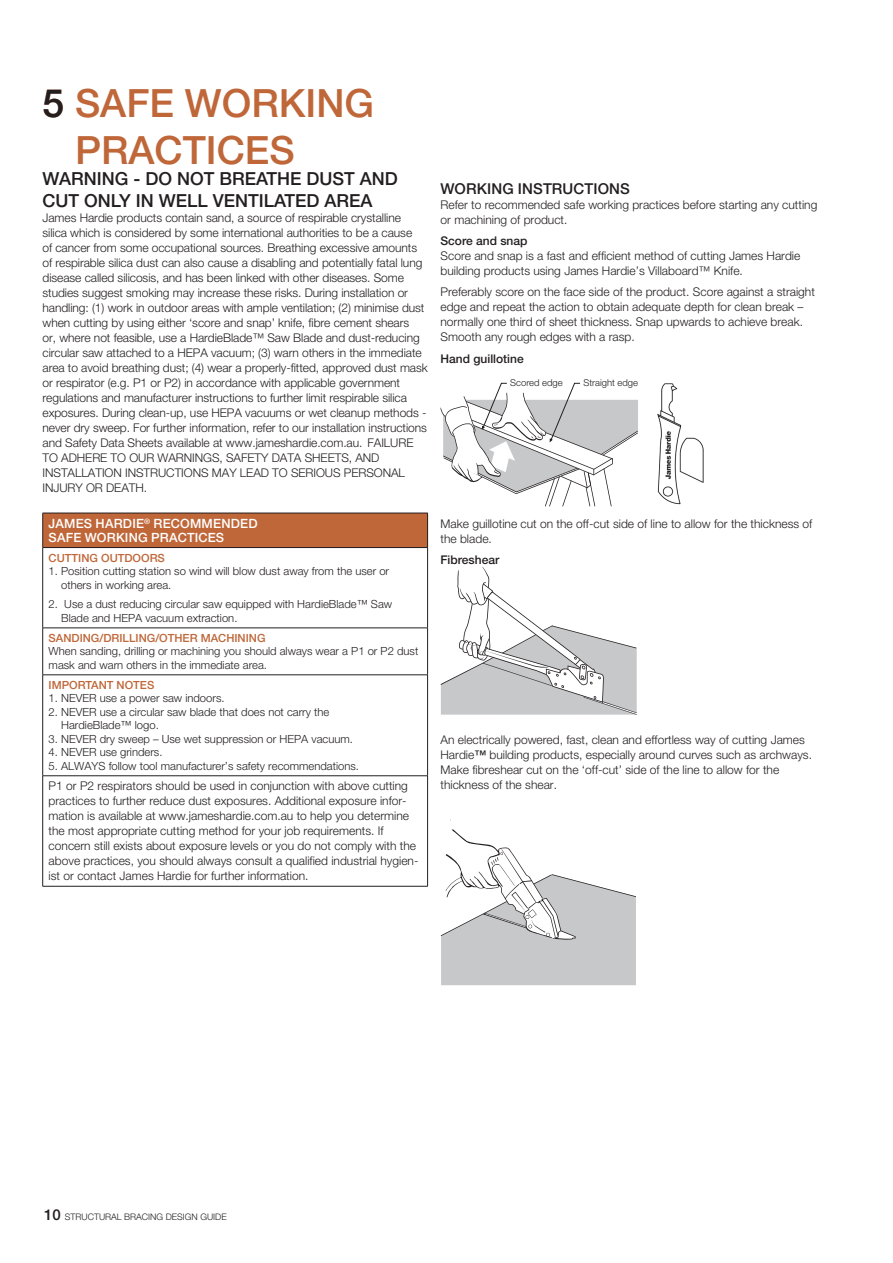
<style>
.page{position:relative;width:893px;height:1263px;background:#fff}
.page>*{position:absolute;margin:0;border:0;box-sizing:border-box;transform-origin:0 0}
.Page_ChapterTitle{font:500 39px/46.8px "Helvetica Neue LT Std";color:#bf6739}
.t1{font:500 18px/21.6px "Helvetica Neue LT Std";color:#231f20}
.Page_TitleBody{font:500 15px "Helvetica Neue LT Std";letter-spacing:.005em;color:#231f20}
.t2{font:500 12.75px/13.5px "Helvetica Neue LT Std";letter-spacing:.015em;color:#fff}
.Page_Body{font:300 12px/15px "Helvetica Neue LT Std";letter-spacing:-.005em;color:#231f20}
.Page_SubTitleBody{font:500 12px "Helvetica Neue LT Std";color:#231f20}
.Page_Body-2{font:300 11.25px/13.5px "Helvetica Neue LT Std";color:#231f20}
.Page_Body-3{font:500 11.25px "Helvetica Neue LT Std";color:#bf6739}
.t3{font:300 9.45px "Helvetica Neue";color:#231f20}
.t4{font:300 9px "Helvetica Neue LT Std";color:#231f20}
.s1{font-weight:500;color:#bf6739}
.s2{font-weight:500}
.s3{font-weight:500;font-size:15px}
</style>
<div class="page">
<div style="left:43px;top:513px;width:385px;height:34px;background:#bf6739"></div>
<hr style="left:43px;top:513px;width:385px;height:1px;background:#231f20">
<hr style="left:42px;top:513px;width:1px;height:34px;background:#231f20">
<hr style="left:427px;top:513px;width:1px;height:34px;background:#231f20">
<hr style="left:43px;top:547px;width:385px;height:1px;background:#231f20">
<hr style="left:42px;top:548px;width:1px;height:80px;background:#231f20">
<hr style="left:427px;top:548px;width:1px;height:80px;background:#231f20">
<hr style="left:43px;top:628px;width:385px;height:1px;background:#231f20">
<hr style="left:42px;top:628px;width:1px;height:47px;background:#231f20">
<hr style="left:427px;top:628px;width:1px;height:47px;background:#231f20">
<hr style="left:43px;top:674px;width:385px;height:1px;background:#231f20">
<hr style="left:42px;top:675px;width:1px;height:100px;background:#231f20">
<hr style="left:427px;top:675px;width:1px;height:100px;background:#231f20">
<hr style="left:43px;top:775px;width:385px;height:1px;background:#231f20">
<hr style="left:42px;top:776px;width:1px;height:110px;background:#231f20">
<hr style="left:427px;top:776px;width:1px;height:110px;background:#231f20">
<hr style="left:43px;top:886px;width:385px;height:1px;background:#231f20">
<svg style="left:441px;top:383px;width:197px;height:123px"></svg>
<svg style="left:441px;top:567px;width:196px;height:148px"></svg>
<svg style="left:441px;top:829px;width:195px;height:156px"></svg>
<img style="left:657px;top:383px;width:47px;height:122px">
<p class="Page_ChapterTitle" style="left:75px;top:80px;width:301px;text-indent:-33px">5 SAFE WORKING<br>PRACTICES</p>
<p class="t1" style="left:43px;top:168px;width:357px">WARNING - DO NOT BREATHE DUST AND<br>CUT ONLY IN WELL VENTILATED AREA</p>
<p class="Page_Body" style="left:43px;top:210px;width:387px">James Hardie products contain sand, a source of respirable crystalline silica which is considered by some international authorities to be a cause<br>of cancer from some occupational sources. Breathing excessive amounts of respirable silica dust can also cause a disabling and potentially fatal lung disease called silicosis, and has been linked with other diseases. Some studies suggest smoking may increase these risks. During installation or handling: (1) work in outdoor areas with ample ventilation; (2) minimise dust when cutting by using either ‘score and snap’ knife, fibre cement shears<br>or, where not feasible, use a HardieBlade™ Saw Blade and dust-reducing circular saw attached to a HEPA vacuum; (3) warn others in the immediate area to avoid breathing dust; (4) wear a properly-fitted, approved dust mask or respirator (e.g. P1 or P2) in accordance with applicable government regulations and manufacturer instructions to further limit respirable silica exposures. During clean-up, use HEPA vacuums or wet cleanup methods - never dry sweep. For further information, refer to our installation instructions and Safety Data Sheets available at www.jameshardie.com.au. FAILURE TO ADHERE TO OUR WARNINGS, SAFETY DATA SHEETS, AND INSTALLATION INSTRUCTIONS MAY LEAD TO SERIOUS PERSONAL INJURY OR DEATH.</p>
<p class="t2" style="left:49px;top:517px;width:210px">JAMES HARDIE<sup>®</sup> RECOMMENDED<br>SAFE WORKING PRACTICES</p>
<p class="Page_Body-3" style="left:49px;top:551px;width:118px">CUTTING OUTDOORS</p>
<p class="Page_Body-2" style="left:61px;top:564px;width:329px;text-indent:-13px">1. Position cutting station so wind will blow dust away from the user or others in working area.</p>
<p class="Page_Body-2" style="left:61px;top:597px;width:333px;text-indent:-13px">2. Use a dust reducing circular saw equipped with HardieBlade™ Saw<br>Blade and HEPA vacuum extraction.</p>
<p class="Page_Body-2" style="left:49px;top:631px;width:371px"><span class="s1">SANDING/DRILLING/OTHER MACHINING<br></span>When sanding, drilling or machining you should always wear a P1 or P2 dust mask and warn others in the immediate area.</p>
<p class="Page_Body-3" style="left:49px;top:678px;width:107px">IMPORTANT NOTES</p>
<p class="Page_Body-2" style="left:49px;top:691px;width:177px">1. NEVER use a power saw indoors.</p>
<p class="Page_Body-2" style="left:61px;top:705px;width:270px;text-indent:-13px">2. NEVER use a circular saw blade that does not carry the<br>HardieBlade™ logo.</p>
<p class="Page_Body-2" style="left:49px;top:732px;width:306px">3. NEVER dry sweep – Use wet suppression or HEPA vacuum.</p>
<p class="Page_Body-2" style="left:49px;top:745px;width:115px">4. NEVER use grinders.</p>
<p class="Page_Body-2" style="left:49px;top:759px;width:312px">5. ALWAYS follow tool manufacturer’s safety recommendations.</p>
<p class="Page_Body" style="left:49px;top:778px;width:371px">P1 or P2 respirators should be used in conjunction with above cutting practices to further reduce dust exposures. Additional exposure infor&shy;mation is available at www.jameshardie.com.au to help you determine the most appropriate cutting method for your job requirements. If concern still exists about exposure levels or you do not comply with the above practices, you should always consult a qualified industrial hygien&shy;ist or contact James Hardie for further information.</p>
<p class="Page_TitleBody" style="left:441px;top:179px;width:191px">WORKING INSTRUCTIONS</p>
<p class="Page_Body" style="left:441px;top:197px;width:378px">Refer to recommended safe working practices before starting any cutting or machining of product.</p>
<p class="Page_SubTitleBody" style="left:441px;top:234px;width:88px">Score and snap</p>
<p class="Page_Body" style="left:441px;top:248px;width:361px">Score and snap is a fast and efficient method of cutting James Hardie building products using James Hardie’s Villaboard™ Knife.</p>
<p class="Page_Body" style="left:441px;top:284px;width:376px">Preferably score on the face side of the product. Score against a straight edge and repeat the action to obtain adequate depth for clean break – normally one third of sheet thickness. Snap upwards to achieve break.<br>Smooth any rough edges with a rasp.</p>
<p class="Page_SubTitleBody" style="left:441px;top:351px;width:85px">Hand guillotine</p>
<p class="t3" style="left:510px;top:375px;width:54px">Scored edge</p>
<p class="t3" style="left:583px;top:375px;width:56px">Straight edge</p>
<p class="Page_Body" style="left:441px;top:516px;width:373px">Make guillotine cut on the off-cut side of line to allow for the thickness of the blade.</p>
<p class="Page_SubTitleBody" style="left:441px;top:553px;width:60px">Fibreshear</p>
<p class="Page_Body" style="left:441px;top:732px;width:373px">An electrically powered, fast, clean and effortless way of cutting James Hardie<span class="s2">™</span> building products, especially around curves such as archways.<br>Make fibreshear cut on the ‘off-cut’ side of the line to allow for the thickness of the shear.</p>
<p class="t4" style="left:44px;top:1212px;width:184px"><span class="s3">10</span> STRUCTURAL BRACING DESIGN GUIDE</p>
</div>
